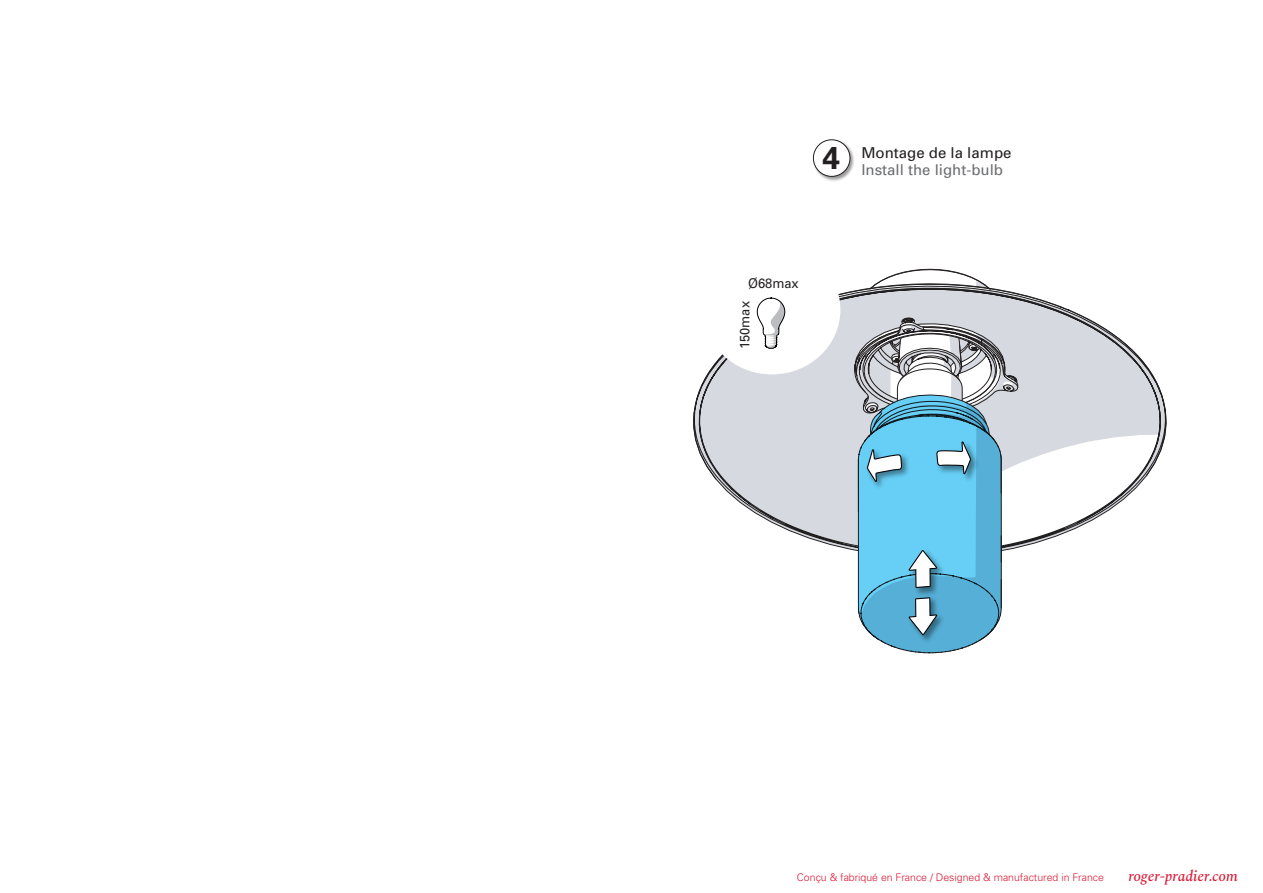
<style>
.page{position:relative;width:1263px;height:893px;background:#fff}
.page>*{position:absolute;margin:0;border:0;box-sizing:border-box;transform-origin:0 0}
.t1{font:700 31.5px "Univers LT Std";color:#231f20}
.t2{font:15px "Univers";color:#6c6d70}
.t3{font:italic 500 15px "Spectral";color:#dc1a36}
.t4{font:15px "Univers";color:#231f20}
.t5{font:13.5px "Univers";color:#262324;scale:.95 1}
.t6{font:300 10.5px "Univers";color:#dc1a36}
</style>
<div class="page">
<svg style="left:693px;top:292px;width:474px;height:257px"></svg>
<svg style="left:846px;top:268px;width:172px;height:386px"></svg>
<div style="left:703px;top:245px;width:137px;height:129px;background:#fff;border-radius:50%"></div>
<svg style="left:756px;top:297px;width:30px;height:52px"></svg>
<img style="left:812px;top:139px;width:42px;height:42px">
<div style="left:813px;top:140px;width:37px;height:36px;background:#fff;border-radius:50%"></div>
<div style="left:813px;top:139px;width:37px;height:38px;border:1px solid #231f20;border-radius:50%"></div>
<h1 class="t1" style="left:822px;top:139px;width:19px">4</h1>
<h2 class="t4" style="left:861px;top:144px;width:152px">Montage de la lampe</h2>
<h2 class="t2" style="left:861px;top:160px;width:143px">Install the light-bulb</h2>
<p class="t5" style="left:748px;top:276px;width:55px">Ø68max</p>
<p class="t5" style="left:737px;top:349px;width:52px;rotate:-90deg">150max</p>
<p class="t6" style="left:797px;top:871px;width:308px">Conçu &amp; fabriqué en France / Designed &amp; manufactured in France</p>
<h2 class="t3" style="left:1128px;top:865px;width:111px">roger-pradier.com</h2>
</div>
